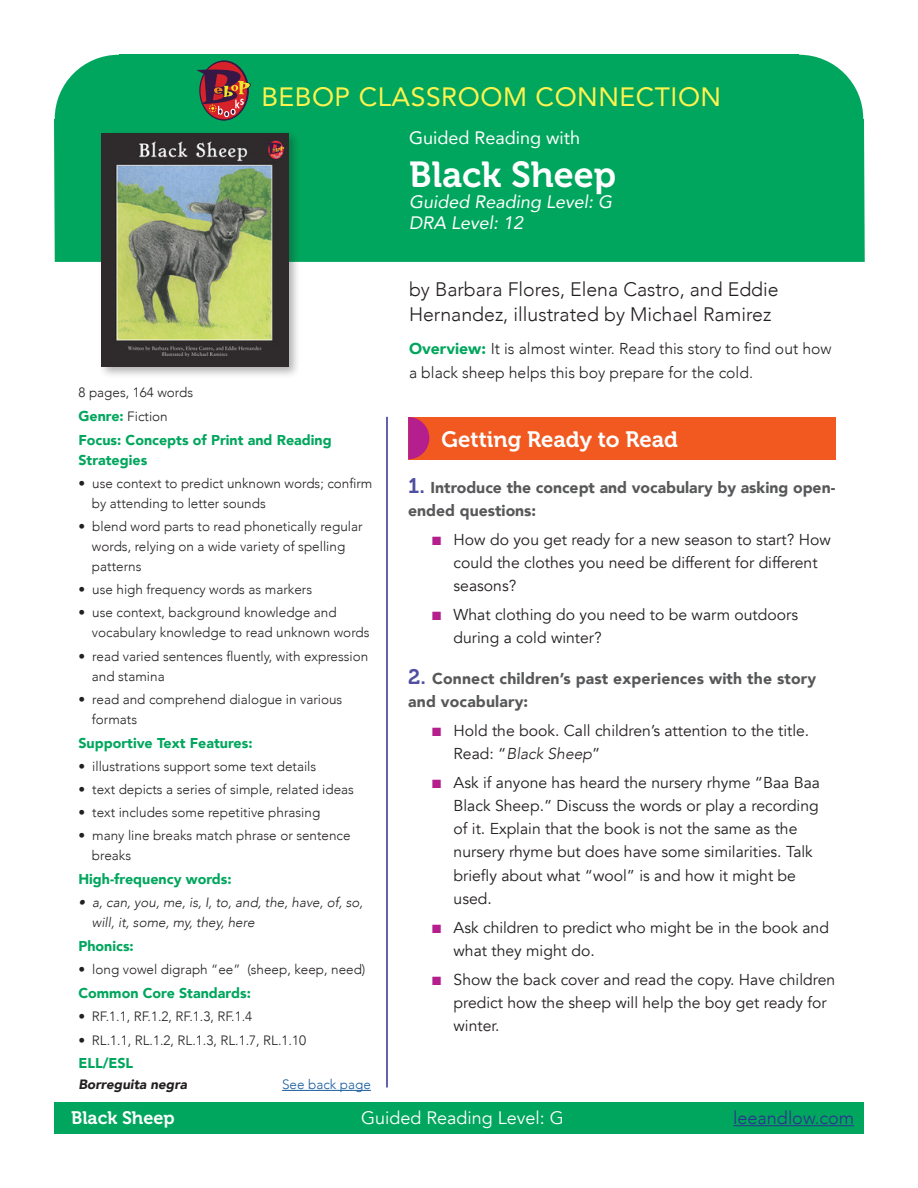
<style>
.page{position:relative;width:918px;height:1188px;background:#fff}
.page>*{position:absolute;margin:0;border:0;box-sizing:border-box;transform-origin:0 0}
.Header_book_title{font:36px "Museo 700";color:#fff}
.t1{font:26.4px "Avenir";letter-spacing:.02em;color:#fff34f}
.t2{font:22.2px "Museo 700";color:#fff}
.bylines{font:300 19.5px/25.5px "Avenir";color:#231f20}
.Header_book_descript{font:italic 18px "Avenir";color:#fff}
.t3{font:18px "Avenir";color:#fff}
.t4{font:18px "Avenir";color:#fff}
.t5{font:300 18px "Avenir";color:#2e3092}
.t6{font:18px "Museo 700";color:#fff}
.t7{font:15.75px/23.2px "Avenir";color:#231f20}
.t8{font:900 15.75px/23.2px "Avenir";color:#57585a}
.overview{font:300 15.75px/24px "Avenir";color:#231f20}
.sidebar_text{font:900 14.25px/20px "Avenir";color:#00a65d}
.side_bar_bullit_text{font:300 13.5px/20px "Avenir";color:#231f20}
.t9{font:italic 300 13.5px/20px "Avenir";color:#231f20}
.side_bar_bullit_text-2{font:italic 900 13.5px "Avenir";color:#231f20}
.sidebar_text-2{font:300 13.5px "Avenir";color:#231f20}
.side_bar_bullit_text-3{font:300 13.5px "Avenir";color:#175d9e}
.s1{font-weight:900;font-size:14.25px;color:#00a65d}
.s2{font-weight:900;color:#00a65d}
.s3{font-family:"Museo 700";font-weight:400;font-size:21px;color:#504fa1}
.s4{color:#b41e8d}
.s5{font-weight:300;font-style:italic}
</style>
<div class="page">
<div style="left:54px;top:54px;width:811px;height:208px;background:#00a65d"></div>
<svg style="left:200px;top:61px;width:48px;height:59px"></svg>
<svg style="left:197px;top:70px;width:54px;height:47px;background:#794b43"></svg>
<div style="left:54px;top:1103px;width:810px;height:31px;background:#00a65d"></div>
<hr style="left:733px;top:1125px;width:121px;height:1px;background:#2e3092">
<hr style="left:386px;top:417px;width:2px;height:671px;background:#2e3092">
<div style="left:98px;top:129px;width:203px;height:250px;background:#231f20;opacity:.35"></div>
<img style="left:102px;top:133px;width:187px;height:233px">
<div style="left:408px;top:417px;width:428px;height:42px;background:#f15921"></div>
<svg style="left:408px;top:417px;width:21px;height:42px"></svg>
<hr style="left:282px;top:1090px;width:89px;height:1px;background:#175d9e">
<p class="t1" style="left:261px;top:75px;width:461px">BEBOP CLASSROOM CONNECTION</p>
<p class="t4" style="left:409px;top:123px;width:173px">Guided Reading with</p>
<p class="Header_book_title" style="left:409px;top:154px;width:209px">Black Sheep</p>
<p class="Header_book_descript" style="left:409px;top:190px;width:205px">Guided Reading Level: G</p>
<p class="Header_book_descript" style="left:409px;top:211px;width:116px">DRA Level: 12</p>
<p class="side_bar_bullit_text" style="left:78px;top:382px;width:116px">8 pages, 164 words</p>
<p class="sidebar_text-2" style="left:78px;top:408px;width:91px"><span class="s1">Genre:</span> Fiction</p>
<p class="sidebar_text" style="left:78px;top:429px;width:255px">Focus: Concepts of Print and Reading<br>Strategies</p>
<p class="side_bar_bullit_text" style="left:92px;top:473px;width:282px;text-indent:-13px">• use context to predict unknown words; confirm by attending to letter sounds</p>
<p class="side_bar_bullit_text" style="left:92px;top:516px;width:272px;text-indent:-13px">• blend word parts to read phonetically regular words, relying on a wide variety of spelling patterns</p>
<p class="side_bar_bullit_text" style="left:78px;top:580px;width:235px">• use high frequency words as markers</p>
<p class="side_bar_bullit_text" style="left:92px;top:603px;width:279px;text-indent:-13px">• use context, background knowledge and vocabulary knowledge to read unknown words</p>
<p class="side_bar_bullit_text" style="left:92px;top:646px;width:278px;text-indent:-13px">• read varied sentences fluently, with expression and stamina</p>
<p class="side_bar_bullit_text" style="left:92px;top:689px;width:252px;text-indent:-13px">• read and comprehend dialogue in various formats</p>
<p class="sidebar_text" style="left:78px;top:732px;width:176px">Supportive Text Features:</p>
<p class="side_bar_bullit_text" style="left:78px;top:756px;width:239px">• illustrations support some text details</p>
<p class="side_bar_bullit_text" style="left:78px;top:779px;width:277px">• text depicts a series of simple, related ideas</p>
<p class="side_bar_bullit_text" style="left:78px;top:803px;width:243px">• text includes some repetitive phrasing</p>
<p class="side_bar_bullit_text" style="left:92px;top:826px;width:260px;text-indent:-13px">• many line breaks match phrase or sentence breaks</p>
<p class="sidebar_text" style="left:78px;top:869px;width:155px">High-frequency words:</p>
<p class="t9" style="left:92px;top:893px;width:273px;text-indent:-13px">• a, can, you, me, is, I, to, and, the, have, of, so, will, it, some, my, they, here</p>
<p class="sidebar_text" style="left:78px;top:936px;width:57px">Phonics:</p>
<p class="side_bar_bullit_text" style="left:78px;top:960px;width:289px">• long vowel digraph “ee” (sheep, keep, need)</p>
<p class="sidebar_text" style="left:78px;top:983px;width:174px">Common Core Standards:</p>
<p class="side_bar_bullit_text" style="left:78px;top:1007px;width:175px">• RF.1.1, RF.1.2, RF.1.3, RF.1.4</p>
<p class="side_bar_bullit_text" style="left:78px;top:1030px;width:229px">• RL.1.1, RL.1.2, RL.1.3, RL.1.7, RL.1.10</p>
<p class="sidebar_text" style="left:78px;top:1053px;width:56px">ELL/ESL</p>
<p class="side_bar_bullit_text-2" style="left:78px;top:1074px;width:110px">Borreguita negra</p>
<p class="side_bar_bullit_text-3" style="left:282px;top:1077px;width:90px">See back page</p>
<p class="bylines" style="left:409px;top:276px;width:371px">by Barbara Flores, Elena Castro, and Eddie<br>Hernandez, illustrated by Michael Ramirez</p>
<p class="overview" style="left:409px;top:337px;width:424px"><span class="s2">Overview:</span> It is almost winter. Read this story to find out how a black sheep helps this boy prepare for the cold.</p>
<p class="t2" style="left:442px;top:427px;width:238px">Getting Ready to Read</p>
<p class="t8" style="left:408px;top:476px;width:429px"><span class="s3">1.</span> Introduce the concept and vocabulary by asking open&shy;ended questions:</p>
<p class="t7" style="left:454px;top:528px;width:379px;text-indent:-22px"><span class="s4">■</span> How do you get ready for a new season to start? How could the clothes you need be different for different seasons?</p>
<p class="t7" style="left:454px;top:603px;width:346px;text-indent:-22px"><span class="s4">■</span> What clothing do you need to be warm outdoors during a cold winter?</p>
<p class="t8" style="left:408px;top:666px;width:409px"><span class="s3">2.</span> Connect children’s past experiences with the story and vocabulary:</p>
<p class="t7" style="left:454px;top:719px;width:357px;text-indent:-22px"><span class="s4">■</span> Hold the book. Call children’s attention to the title.<br>Read: “<span class="s5">Black Sheep</span>”</p>
<p class="t7" style="left:454px;top:771px;width:368px;text-indent:-22px"><span class="s4">■</span> Ask if anyone has heard the nursery rhyme “Baa Baa Black Sheep.” Discuss the words or play a recording of it. Explain that the book is not the same as the nursery rhyme but does have some similarities. Talk briefly about what “wool” is and how it might be used.</p>
<p class="t7" style="left:454px;top:916px;width:377px;text-indent:-22px"><span class="s4">■</span> Ask children to predict who might be in the book and what they might do.</p>
<p class="t7" style="left:454px;top:968px;width:383px;text-indent:-22px"><span class="s4">■</span> Show the back cover and read the copy. Have children predict how the sheep will help the boy get ready for winter.</p>
<p class="t6" style="left:71px;top:1108px;width:105px">Black Sheep</p>
<p class="t3" style="left:361px;top:1107px;width:204px">Guided Reading Level: G</p>
<p class="t5" style="left:733px;top:1108px;width:122px">leeandlow.com</p>
</div>
